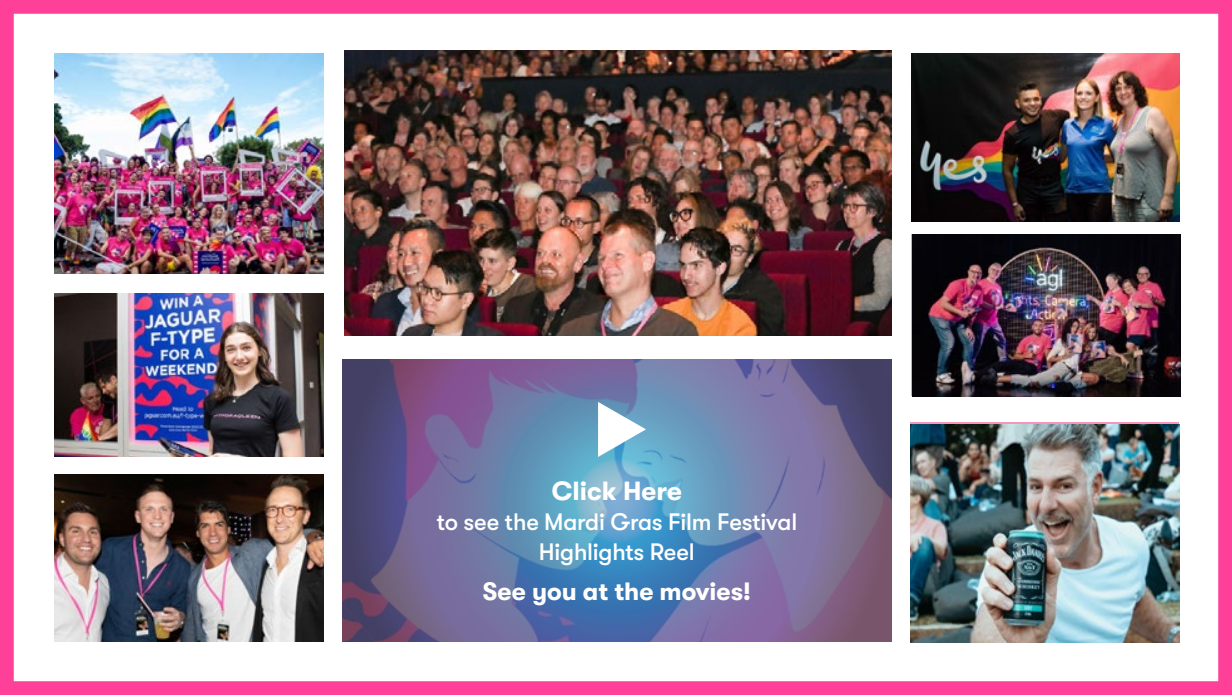
<style>
.page{position:relative;width:1232px;height:695px;background:#fff}
.page>*{position:absolute;margin:0;border:0;box-sizing:border-box;transform-origin:0 0}
.t1{font:700 26.25px "GT Walsheim Pro";color:#fff}
.t2{font:700 25px "GT Walsheim Pro";color:#fff}
.t3{font:500 23.75px/30px "GT Walsheim Pro";letter-spacing:-.01em;color:#fff;text-align:center}
</style>
<div class="page">
<svg style="left:342px;top:359px;width:549px;height:282px;background:#68729f"></svg>
<img style="left:55px;top:474px;width:269px;height:167px">
<img style="left:55px;top:53px;width:269px;height:220px">
<img style="left:345px;top:51px;width:546px;height:284px">
<img style="left:911px;top:54px;width:268px;height:168px">
<img style="left:55px;top:294px;width:268px;height:163px">
<img style="left:910px;top:424px;width:268px;height:218px">
<svg style="left:598px;top:402px;width:48px;height:55px"></svg>
<img style="left:912px;top:234px;width:268px;height:162px">
<div style="left:0;top:0;width:1231px;height:694px;border:14px solid #ff4099"></div>
<p class="t1" style="left:552px;top:476px;width:131px">Click Here</p>
<p class="t3" style="left:436px;top:507px;width:362px">to see the Mardi Gras Film Festival<br>Highlights Reel</p>
<p class="t2" style="left:482px;top:577px;width:270px">See you at the movies!</p>
</div>
